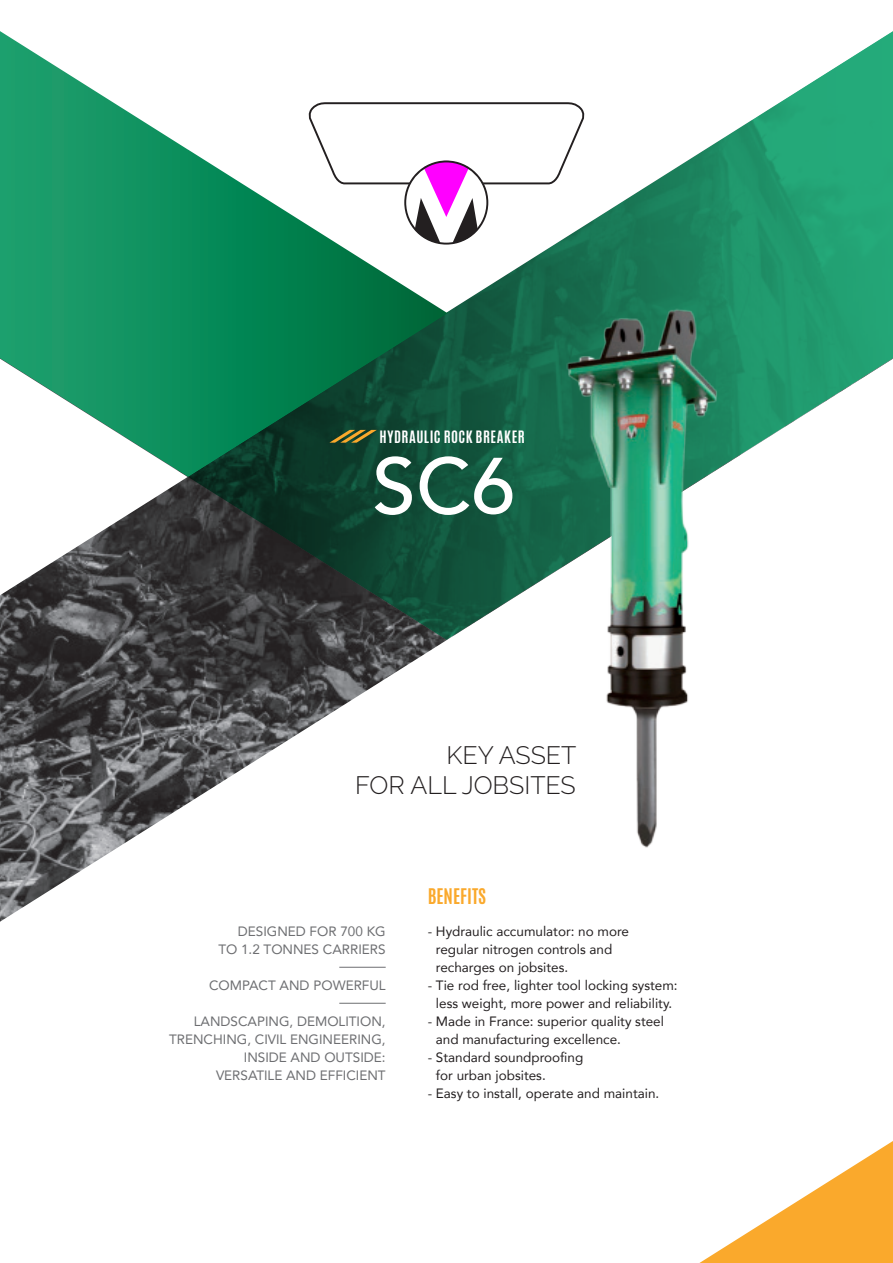
<style>
.page{position:relative;width:893px;height:1263px;background:#fff}
.page>*{position:absolute;margin:0;border:0;box-sizing:border-box;transform-origin:0 0}
.t1{font:500 78.75px "Avenir";color:#fff}
.t2{font:300 25.05px/30.2px "Raleway";color:#231f20;text-align:right}
.t3{font:700 18px "Antonio";color:#faa92c}
.t4{font:700 14.25px "Antonio";letter-spacing:.035em;color:#fff}
.t5{font:13.5px/18px "Avenir";color:#231f20}
.t6{font:13.5px/18px "Avenir";color:#6d6e71;text-align:right}
</style>
<div class="page">
<img style="left:0;top:595px;width:447px;height:327px">
<svg style="left:187px;top:313px;width:706px;height:327px"></svg>
<svg style="left:0;top:313px;width:449px;height:164px;background:#0a6b46"></svg>
<svg style="left:0;top:359px;width:188px;height:236px"></svg>
<svg style="left:0;top:31px;width:893px;height:282px"></svg>
<svg style="left:329px;top:430px;width:48px;height:13px"></svg>
<hr style="left:339px;top:967px;width:47px;height:1px;background:#6d6e71">
<hr style="left:339px;top:1003px;width:47px;height:1px;background:#6d6e71">
<svg style="left:309px;top:102px;width:275px;height:143px"></svg>
<img style="left:499px;top:235px;width:227px;height:613px">
<svg style="left:699px;top:1141px;width:194px;height:122px"></svg>
<p class="t4" style="left:379px;top:429px;width:147px">HYDRAULIC ROCK BREAKER</p>
<h1 class="t1" style="left:372px;top:440px;width:145px">SC6</h1>
<h2 class="t2" style="left:355px;top:740px;width:223px">KEY ASSET<br>FOR ALL JOBSITES</h2>
<p class="t6" style="left:218px;top:922px;width:169px">DESIGNED FOR 700 KG<br>TO 1.2 TONNES CARRIERS</p>
<p class="t6" style="left:209px;top:976px;width:178px">COMPACT AND POWERFUL</p>
<p class="t6" style="left:169px;top:1012px;width:218px">LANDSCAPING, DEMOLITION,<br>TRENCHING, CIVIL ENGINEERING,<br>INSIDE AND OUTSIDE:<br>VERSATILE AND EFFICIENT</p>
<h3 class="t3" style="left:428px;top:887px;width:60px">BENEFITS</h3>
<p class="t5" style="left:436px;top:922px;width:195px;text-indent:-8px">- Hydraulic accumulator: no more regular nitrogen controls and recharges on jobsites.</p>
<p class="t5" style="left:428px;top:976px;width:251px;text-align:center">- Tie rod free, lighter tool locking system: less weight, more power and reliability.</p>
<p class="t5" style="left:436px;top:1012px;width:230px;text-indent:-8px">- Made in France: superior quality steel and manufacturing excellence.</p>
<p class="t5" style="left:436px;top:1048px;width:149px;text-indent:-8px">- Standard soundproofing for urban jobsites.</p>
<p class="t5" style="left:428px;top:1084px;width:233px">- Easy to install, operate and maintain.</p>
</div>
